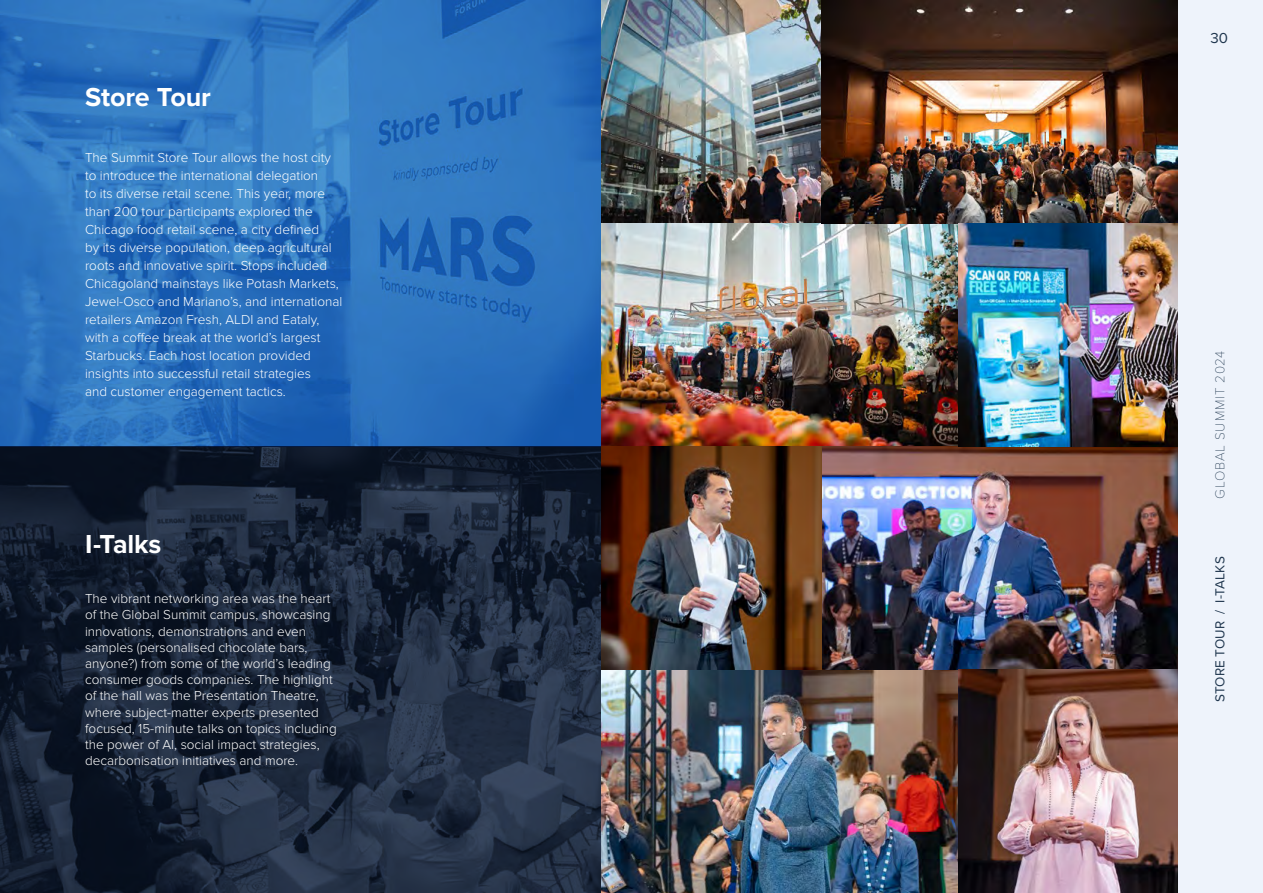
<style>
.page{position:relative;width:1263px;height:893px;background:#fff}
.page>*{position:absolute;margin:0;border:0;box-sizing:border-box;transform-origin:0 0}
.t1{font:700 27px "Proxima Nova";letter-spacing:-.005em;color:#fff}
.t2{font:15px "Proxima Nova";color:#1e354d}
.t3{font:300 13.5px/18px "Proxima Nova";color:#fff}
.t4{font:13.5px "Proxima Nova";letter-spacing:.015em;color:#1e354d}
.t5{font:100 13.5px "Proxima Nova T";letter-spacing:.065em;color:#1e354d}
</style>
<div class="page">
<div style="left:1178px;top:0;width:85px;height:893px;background:#eef3fb"></div>
<img style="left:602px;top:0;width:576px;height:893px">
<svg style="left:0;top:0;width:602px;height:446px;background:#2c73be"></svg>
<svg style="left:0;top:446px;width:602px;height:447px;background:#1a2638"></svg>
<h1 class="t1" style="left:85px;top:77px;width:127px">Store Tour</h1>
<p class="t3" style="left:85px;top:149px;width:259px">The Summit Store Tour allows the host city to introduce the international delegation<br>to its diverse retail scene. This year, more than 200 tour participants explored the Chicago food retail scene, a city defined<br>by its diverse population, deep agricultural roots and innovative spirit. Stops included Chicagoland mainstays like Potash Markets, Jewel-Osco and Mariano’s, and international retailers Amazon Fresh, ALDI and Eataly, with a coffee break at the world’s largest Starbucks. Each host location provided insights into successful retail strategies<br>and customer engagement tactics.</p>
<h1 class="t1" style="left:85px;top:524px;width:78px">I-Talks</h1>
<p class="t3" style="left:85px;top:591px;width:253px;line-height:16.2px">The vibrant networking area was the heart of the Global Summit campus, showcasing innovations, demonstrations and even samples (personalised chocolate bars, anyone?) from some of the world’s leading consumer goods companies. The highlight of the hall was the Presentation Theatre, where subject-matter experts presented focused, 15-minute talks on topics including the power of AI, social impact strategies, decarbonisation initiatives and more.</p>
<p class="t2" style="left:1210px;top:26px;width:19px">30</p>
<p class="t5" style="left:1210px;top:499px;width:150px;rotate:-90deg">GLOBAL SUMMIT 2024</p>
<p class="t4" style="left:1210px;top:702px;width:147px;rotate:-90deg">STORE TOUR / I-TALKS</p>
</div>
